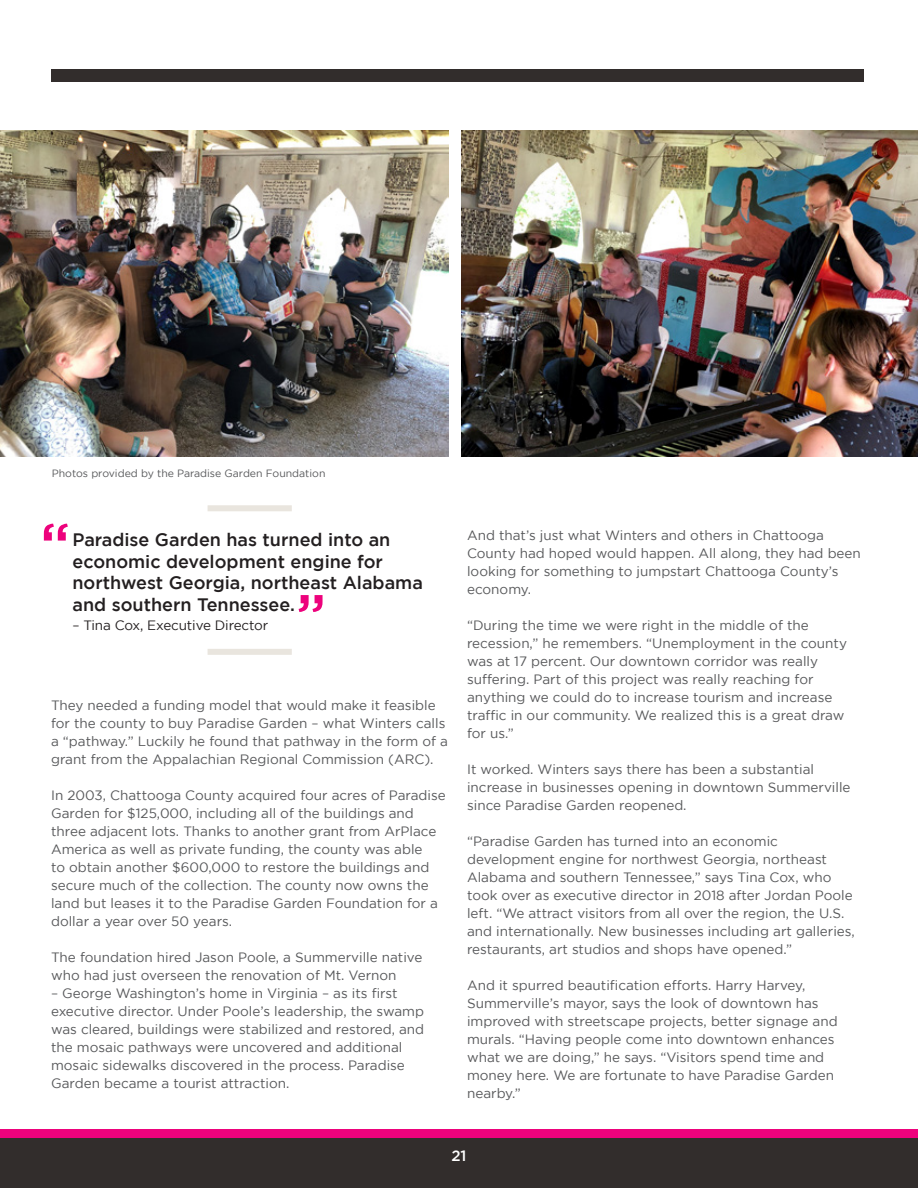
<style>
.page{position:relative;width:918px;height:1188px;background:#fff}
.page>*{position:absolute;margin:0;border:0;box-sizing:border-box;transform-origin:0 0}
.t1{font:500 60px "Gotham";color:#ed027c}
.t2{font:500 18px/21.6px "Gotham";color:#231f20}
.t3{font:500 15px "Gotham";color:#fff}
.t4{font:13.5px/18px "Gotham";color:#57585a}
.t5{font:13.5px "Gotham";letter-spacing:-.01em;color:#231f20}
.t6{font:10.5px "Gotham";color:#57585a}
</style>
<div class="page">
<div style="left:0;top:1136px;width:918px;height:52px;background:#322d2c"></div>
<div style="left:0;top:1129px;width:918px;height:9px;background:#ed027c"></div>
<div style="left:52px;top:69px;width:812px;height:13px;background:#322d2c"></div>
<div style="left:208px;top:505px;width:84px;height:6px;background:#e9e5de"></div>
<div style="left:208px;top:649px;width:84px;height:6px;background:#e9e5de"></div>
<img style="left:0;top:131px;width:449px;height:326px">
<img style="left:461px;top:131px;width:457px;height:326px">
<p class="t6" style="left:52px;top:468px;width:275px">Photos provided by the Paradise Garden Foundation</p>
<p class="t1" style="left:40px;top:511px;width:32px">“</p>
<p class="t2" style="left:72px;top:528px;width:352px">Paradise Garden has turned into an economic development engine for northwest Georgia, northeast Alabama and southern Tennessee.</p>
<p class="t5" style="left:72px;top:618px;width:197px">– Tina Cox, Executive Director</p>
<p class="t1" style="left:296px;top:582px;width:32px">”</p>
<p class="t4" style="left:51px;top:696px;width:398px">They needed a funding model that would make it feasible for the county to buy Paradise Garden – what Winters calls a “pathway.” Luckily he found that pathway in the form of a grant from the Appalachian Regional Commission (ARC).</p>
<p class="t4" style="left:51px;top:786px;width:396px">In 2003, Chattooga County acquired four acres of Paradise Garden for $125,000, including all of the buildings and three adjacent lots. Thanks to another grant from ArPlace America as well as private funding, the county was able<br>to obtain another $600,000 to restore the buildings and secure much of the collection. The county now owns the land but leases it to the Paradise Garden Foundation for a dollar a year over 50 years.</p>
<p class="t4" style="left:51px;top:948px;width:373px">The foundation hired Jason Poole, a Summerville native who had just overseen the renovation of Mt. Vernon</p>
<p class="t4" style="left:51px;top:984px;width:375px">– George Washington’s home in Virginia – as its first executive director. Under Poole’s leadership, the swamp was cleared, buildings were stabilized and restored, and the mosaic pathways were uncovered and additional mosaic sidewalks discovered in the process. Paradise Garden became a tourist attraction.</p>
<p class="t4" style="left:467px;top:526px;width:395px">And that’s just what Winters and others in Chattooga County had hoped would happen. All along, they had been looking for something to jumpstart Chattooga County’s economy.</p>
<p class="t4" style="left:467px;top:616px;width:381px">“During the time we were right in the middle of the recession,” he remembers. “Unemployment in the county was at 17 percent. Our downtown corridor was really suffering. Part of this project was really reaching for anything we could do to increase tourism and increase traffic in our community. We realized this is a great draw for us.”</p>
<p class="t4" style="left:467px;top:760px;width:385px">It worked. Winters says there has been a substantial increase in businesses opening in downtown Summerville since Paradise Garden reopened.</p>
<p class="t4" style="left:467px;top:832px;width:389px">“Paradise Garden has turned into an economic development engine for northwest Georgia, northeast Alabama and southern Tennessee,” says Tina Cox, who took over as executive director in 2018 after Jordan Poole left. “We attract visitors from all over the region, the U.S. and internationally. New businesses including art galleries, restaurants, art studios and shops have opened.”</p>
<p class="t4" style="left:467px;top:976px;width:372px">And it spurred beautification efforts. Harry Harvey, Summerville’s mayor, says the look of downtown has improved with streetscape projects, better signage and murals. “Having people come into downtown enhances what we are doing,” he says. “Visitors spend time and money here. We are fortunate to have Paradise Garden nearby.”</p>
<p class="t3" style="left:451px;top:1147px;width:17px">21</p>
</div>
